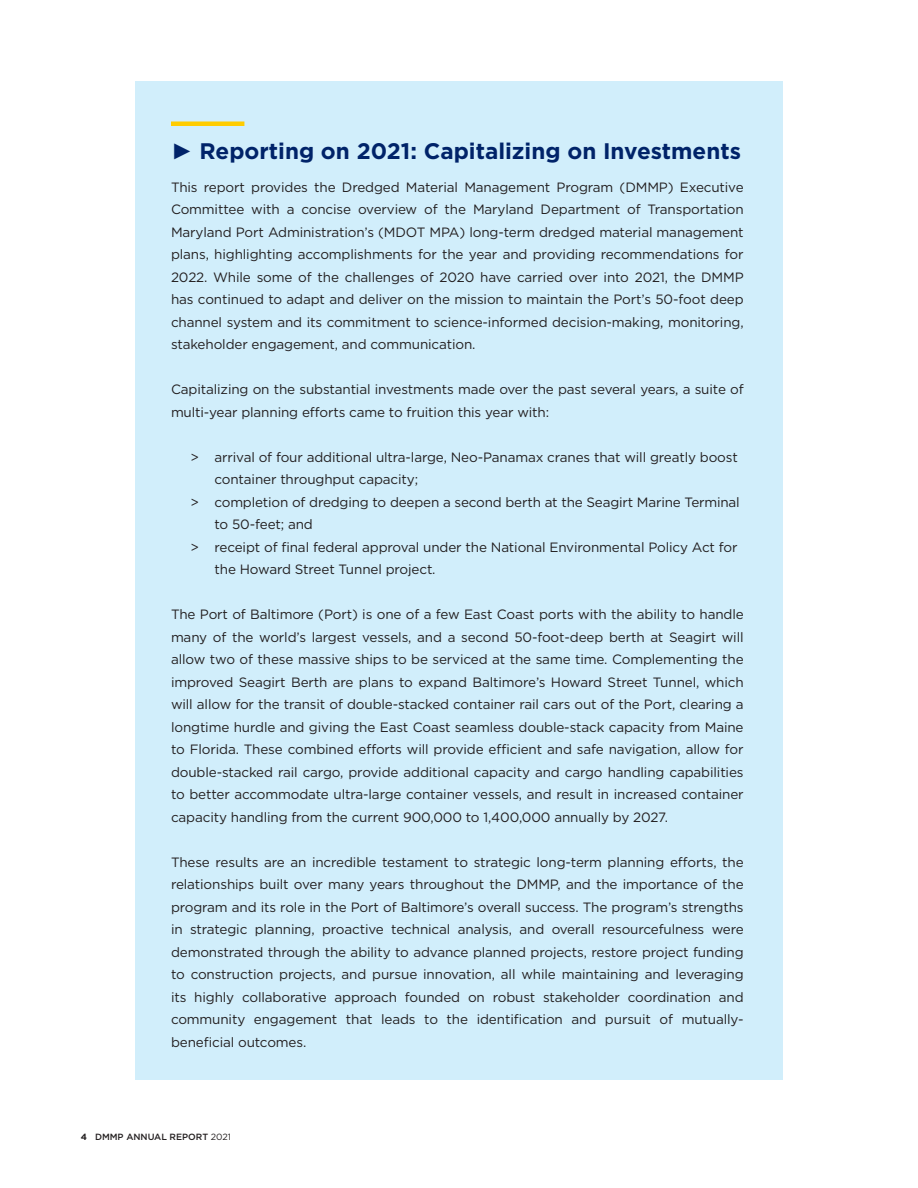
<style>
.page{position:relative;width:918px;height:1188px;background:#fff}
.page>*{position:absolute;margin:0;border:0;box-sizing:border-box;transform-origin:0 0}
.t1{font:700 22.5px "Gotham";color:#002369}
.t2{font:13.5px/22.5px "Gotham";letter-spacing:-.01em;color:#231f20}
.t3{font:500 9px "Gotham";color:#231f20}
.s1{font-family:"Arial"}
.s2{font-weight:700}
.s3{font-weight:400}
</style>
<div class="page">
<div style="left:135px;top:81px;width:648px;height:999px;background:#d1eefb"></div>
<div style="left:171px;top:121px;width:73px;height:5px;background:#fc0"></div>
<p class="t1" style="left:171px;top:136px;width:572px"><span class="s1">►</span> Reporting on 2021: Capitalizing on Investments</p>
<p class="t2" style="left:171px;top:176px;width:574px;text-align:justify">This report provides the Dredged Material Management Program (DMMP) Executive Committee with a concise overview of the Maryland Department of Transportation Maryland Port Administration’s (MDOT MPA) long-term dredged material management plans, highlighting accomplishments for the year and providing recommendations for 2022. While some of the challenges of 2020 have carried over into 2021, the DMMP has continued to adapt and deliver on the mission to maintain the Port’s 50-foot deep channel system and its commitment to science-informed decision-making, monitoring, stakeholder engagement, and communication.</p>
<p class="t2" style="left:171px;top:378px;width:574px">Capitalizing on the substantial investments made over the past several years, a suite of multi-year planning efforts came to fruition this year with:</p>
<p class="t2" style="left:215px;top:446px;width:525px;text-indent:-24px">&gt; arrival of four additional ultra-large, Neo-Panamax cranes that will greatly boost container throughput capacity;</p>
<p class="t2" style="left:215px;top:491px;width:527px;text-indent:-24px">&gt; completion of dredging to deepen a second berth at the Seagirt Marine Terminal to 50-feet; and</p>
<p class="t2" style="left:215px;top:536px;width:525px;text-indent:-24px">&gt; receipt of final federal approval under the National Environmental Policy Act for the Howard Street Tunnel project.</p>
<p class="t2" style="left:171px;top:603px;width:574px;text-align:justify">The Port of Baltimore (Port) is one of a few East Coast ports with the ability to handle many of the world’s largest vessels, and a second 50-foot-deep berth at Seagirt will allow two of these massive ships to be serviced at the same time. Complementing the improved Seagirt Berth are plans to expand Baltimore’s Howard Street Tunnel, which will allow for the transit of double-stacked container rail cars out of the Port, clearing a longtime hurdle and giving the East Coast seamless double-stack capacity from Maine to Florida. These combined efforts will provide efficient and safe navigation, allow for double-stacked rail cargo, provide additional capacity and cargo handling capabilities to better accommodate ultra-large container vessels, and result in increased container capacity handling from the current 900,000 to 1,400,000 annually by 2027.</p>
<p class="t2" style="left:171px;top:851px;width:574px;text-align:justify">These results are an incredible testament to strategic long-term planning efforts, the relationships built over many years throughout the DMMP, and the importance of the program and its role in the Port of Baltimore’s overall success. The program’s strengths in strategic planning, proactive technical analysis, and overall resourcefulness were demonstrated through the ability to advance planned projects, restore project funding to construction projects, and pursue innovation, all while maintaining and leveraging its highly collaborative approach founded on robust stakeholder coordination and community engagement that leads to the identification and pursuit of mutually&shy;beneficial outcomes.</p>
<p class="t3" style="left:81px;top:1131px;width:152px"><span class="s2">4</span> DMMP ANNUAL REPORT <span class="s3">2021</span></p>
</div>
